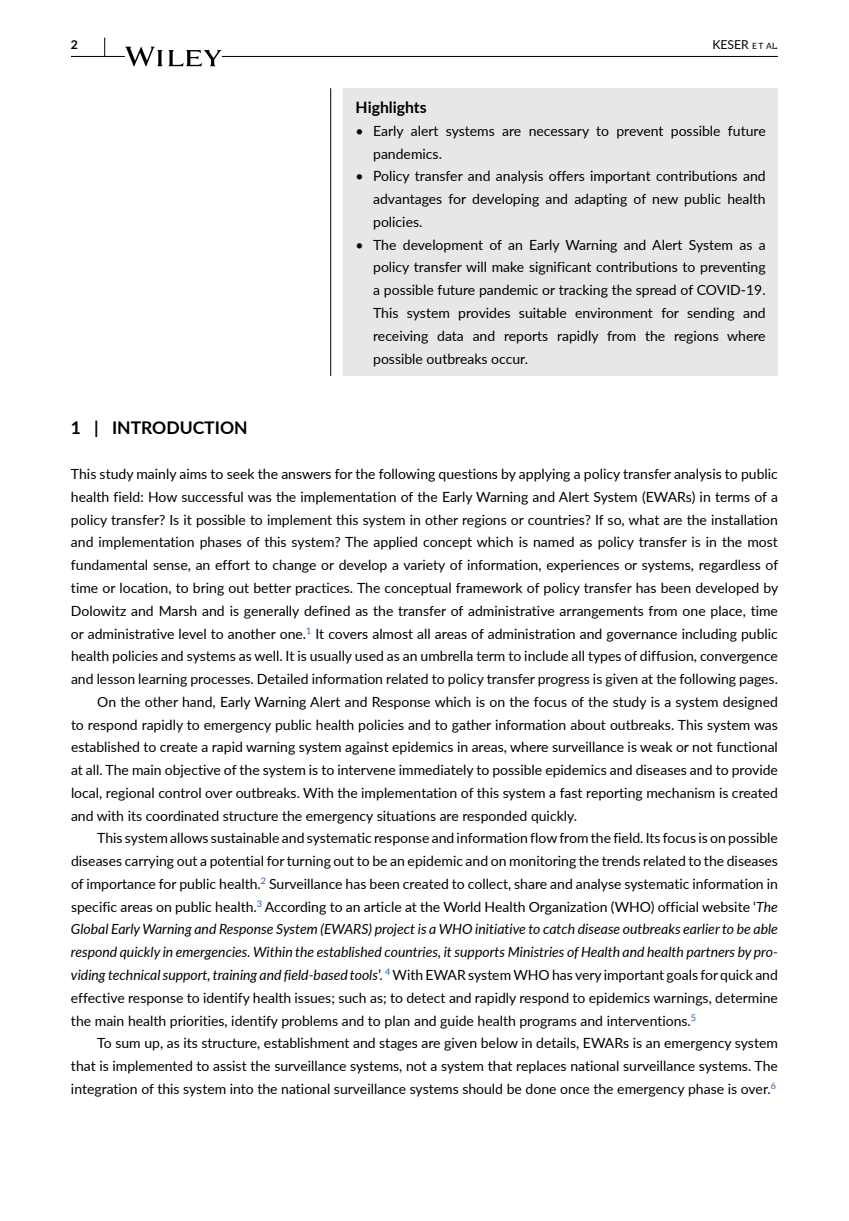
<style>
.page{position:relative;width:849px;height:1221px;background:#fff}
.page>*{position:absolute;margin:0;border:0;box-sizing:border-box;transform-origin:0 0}
.t1{font:700 17.5px "Lato";color:#000}
.t2{font:700 15.75px "Lato";color:#000}
.t3{font:14px/22.8px "Lato";color:#000;text-align:justify}
.t4{font:italic 14px "Lato";color:#000}
.t5{font:12.25px "Lato";color:#000}
.t6{font:700 12.25px "Lato";color:#000}
.s1{font-size:8.58px}
.s2{font-style:inherit}
.s3{font-style:italic}
</style>
<div class="page">
<hr style="left:71px;top:56px;width:706px;height:1px;background:#000">
<svg style="left:125px;top:47px;width:96px;height:20px"></svg>
<svg style="left:104px;top:38px;width:1px;height:18px"></svg>
<div style="left:343px;top:88px;width:434px;height:288px;background:#e6e7e8"></div>
<hr style="left:330px;top:88px;width:1px;height:288px;background:#000">
<p class="t6" style="left:71px;top:36px;width:9px">2</p>
<p class="t5" style="left:712px;top:36px;width:67px">KESER <span class="s1">e t al</span><span class="s2">.</span></p>
<p class="t2" style="left:355px;top:96px;width:73px">Highlights</p>
<p class="t3" style="left:373px;top:119px;width:394px;text-indent:-18px">• Early alert systems are necessary to prevent possible future pandemics.</p>
<p class="t3" style="left:373px;top:164px;width:394px;text-indent:-18px">• Policy transfer and analysis offers important contributions and advantages for developing and adapting of new public health policies.</p>
<p class="t3" style="left:373px;top:233px;width:394px;text-indent:-18px">• The development of an Early Warning and Alert System as a policy transfer will make significant contributions to preventing a possible future pandemic or tracking the spread of COVID-19.<br>This system provides suitable environment for sending and receiving data and reports rapidly from the regions where possible outbreaks occur.</p>
<p class="t1" style="left:71px;top:414px;width:178px">1 | INTRODUCTION</p>
<p class="t3" style="left:71px;top:462px;width:708px">This study mainly aims to seek the answers for the following questions by applying a policy transfer analysis to public</p>
<p class="t3" style="left:71px;top:485px;width:708px">health field: How successful was the implementation of the Early Warning and Alert System (EWARs) in terms of a</p>
<p class="t3" style="left:71px;top:507px;width:708px">policy transfer? Is it possible to implement this system in other regions or countries? If so, what are the installation</p>
<p class="t3" style="left:71px;top:530px;width:708px">and implementation phases of this system? The applied concept which is named as policy transfer is in the most</p>
<p class="t3" style="left:71px;top:553px;width:708px">fundamental sense, an effort to change or develop a variety of information, experiences or systems, regardless of</p>
<p class="t3" style="left:71px;top:576px;width:708px">time or location, to bring out better practices. The conceptual framework of policy transfer has been developed by</p>
<p class="t3" style="left:71px;top:598px;width:708px">Dolowitz and Marsh and is generally defined as the transfer of administrative arrangements from one place, time</p>
<p class="t3" style="left:71px;top:621px;width:708px">or administrative level to another one.<sup>1</sup> It covers almost all areas of administration and governance including public</p>
<p class="t3" style="left:71px;top:644px;width:708px">health policies and systems as well. It is usually used as an umbrella term to include all types of diffusion, convergence</p>
<p class="t3" style="left:71px;top:667px;width:708px">and lesson learning processes. Detailed information related to policy transfer progress is given at the following pages.</p>
<p class="t3" style="left:97px;top:689px;width:682px">On the other hand, Early Warning Alert and Response which is on the focus of the study is a system designed</p>
<p class="t3" style="left:71px;top:712px;width:708px">to respond rapidly to emergency public health policies and to gather information about outbreaks. This system was</p>
<p class="t3" style="left:71px;top:735px;width:708px">established to create a rapid warning system against epidemics in areas, where surveillance is weak or not functional</p>
<p class="t3" style="left:71px;top:758px;width:708px">at all. The main objective of the system is to intervene immediately to possible epidemics and diseases and to provide</p>
<p class="t3" style="left:71px;top:780px;width:708px">local, regional control over outbreaks. With the implementation of this system a fast reporting mechanism is created</p>
<p class="t3" style="left:71px;top:803px;width:507px">and with its coordinated structure the emergency situations are responded quickly.</p>
<p class="t3" style="left:97px;top:826px;width:682px">This system allows sustainable and systematic response and information flow from the field. Its focus is on possible</p>
<p class="t3" style="left:71px;top:849px;width:708px">diseases carrying out a potential for turning out to be an epidemic and on monitoring the trends related to the diseases</p>
<p class="t3" style="left:71px;top:871px;width:708px">of importance for public health.<sup>2</sup> Surveillance has been created to collect, share and analyse systematic information in</p>
<p class="t3" style="left:71px;top:894px;width:708px">specific areas on public health.<sup>3</sup> According to an article at the World Health Organization (WHO) official website ‘<span class="s3">The</span></p>
<p class="t4" style="left:71px;top:919px;width:708px">Global Early Warning and Response System (EWARS) project is a WHO initiative to catch disease outbreaks earlier to be able</p>
<p class="t4" style="left:71px;top:942px;width:708px">respond quickly in emergencies. Within the established countries, it supports Ministries of Health and health partners by pro-</p>
<p class="t3" style="left:71px;top:962px;width:708px"><span class="s3">viding technical support, training and field-based tools</span>’. <sup>4</sup> With EWAR system WHO has very important goals for quick and</p>
<p class="t3" style="left:71px;top:985px;width:708px">effective response to identify health issues; such as; to detect and rapidly respond to epidemics warnings, determine</p>
<p class="t3" style="left:71px;top:1008px;width:626px">the main health priorities, identify problems and to plan and guide health programs and interventions.<sup>5</sup></p>
<p class="t3" style="left:97px;top:1031px;width:682px">To sum up, as its structure, establishment and stages are given below in details, EWARs is an emergency system</p>
<p class="t3" style="left:71px;top:1053px;width:708px">that is implemented to assist the surveillance systems, not a system that replaces national surveillance systems. The</p>
<p class="t3" style="left:71px;top:1076px;width:706px">integration of this system into the national surveillance systems should be done once the emergency phase is over.<sup>6</sup></p>
</div>
